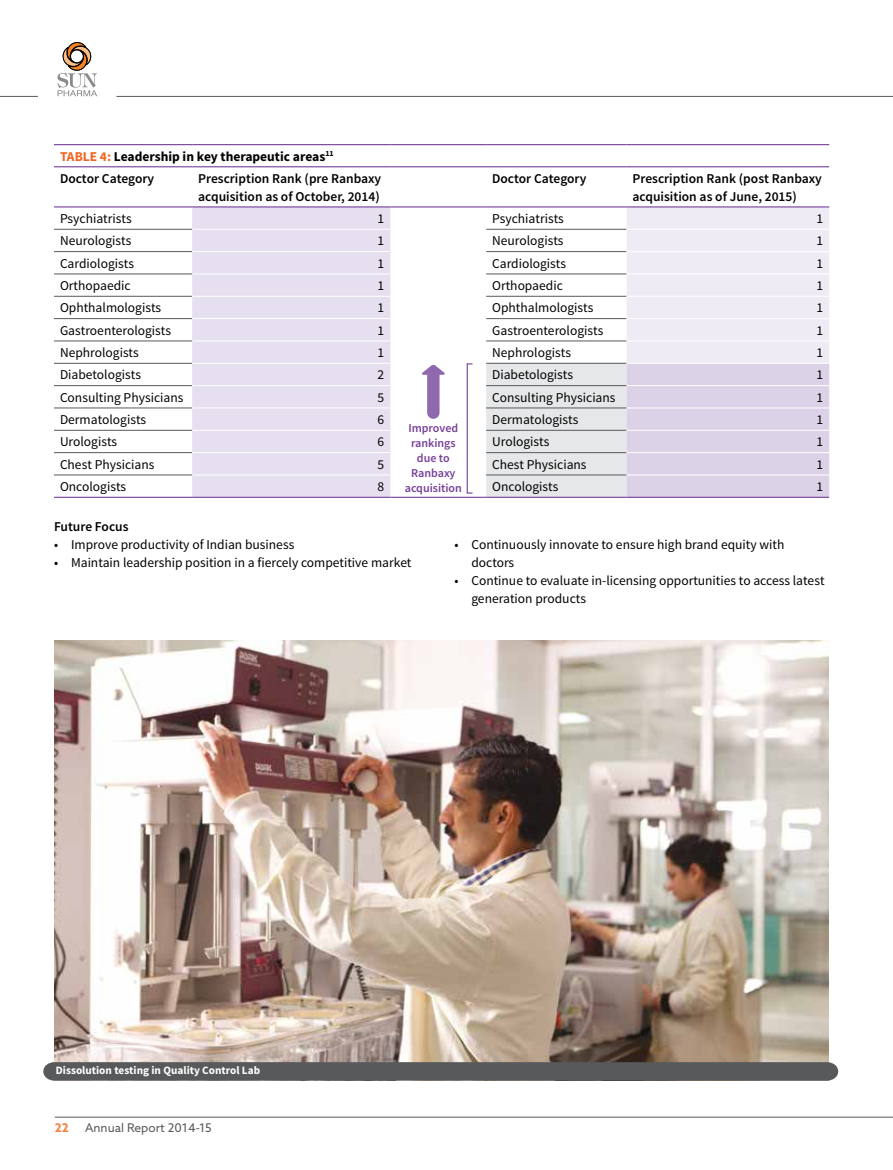
<style>
.page{position:relative;width:893px;height:1170px;background:#fff}
.page>*{position:absolute;margin:0;border:0;box-sizing:border-box;transform-origin:0 0}
.t1{font:13.5px/18px "Source Sans Pro";color:#000}
.t2{font:600 13.5px/18px "Source Sans Pro";color:#000}
.t3{font:700 13.5px/22.2px "Source Sans Pro";color:#000}
.t4{font:600 12px/15px "Source Sans Pro";color:#763f98;text-align:center}
.t5{font:12px "Azo Sans";color:#58595b}
.t6{font:700 12px "Azo Sans";color:#f58345}
.t7{font:700 11.25px "Source Sans Pro";color:#fff}
.s1{color:#f26522}
.s2{font-weight:600}
</style>
<div class="page">
<svg style="left:57px;top:42px;width:40px;height:54px"></svg>
<hr style="left:117px;top:96px;width:776px;height:1px;background:#58595b">
<hr style="left:55px;top:1116px;width:838px;height:1px;background:#58595b">
<hr style="left:0;top:96px;width:38px;height:1px;background:#58595b">
<img style="left:54px;top:640px;width:774px;height:422px">
<div style="left:192px;top:207px;width:198px;height:289px;background:#e6dfef"></div>
<svg style="left:486px;top:207px;width:343px;height:289px"></svg>
<hr style="left:54px;top:229px;width:138px;height:1px;background:#58595b">
<hr style="left:486px;top:229px;width:140px;height:1px;background:#58595b">
<hr style="left:54px;top:251px;width:138px;height:1px;background:#58595b">
<hr style="left:486px;top:251px;width:140px;height:1px;background:#58595b">
<hr style="left:54px;top:274px;width:138px;height:1px;background:#58595b">
<hr style="left:486px;top:274px;width:140px;height:1px;background:#58595b">
<hr style="left:54px;top:296px;width:138px;height:1px;background:#58595b">
<hr style="left:486px;top:296px;width:140px;height:1px;background:#58595b">
<hr style="left:54px;top:318px;width:138px;height:1px;background:#58595b">
<hr style="left:486px;top:318px;width:140px;height:1px;background:#58595b">
<hr style="left:54px;top:340px;width:138px;height:1px;background:#58595b">
<hr style="left:486px;top:340px;width:140px;height:1px;background:#58595b">
<hr style="left:54px;top:363px;width:138px;height:1px;background:#58595b">
<hr style="left:486px;top:363px;width:140px;height:1px;background:#58595b">
<hr style="left:54px;top:385px;width:138px;height:1px;background:#58595b">
<hr style="left:486px;top:385px;width:140px;height:1px;background:#58595b">
<hr style="left:54px;top:407px;width:138px;height:1px;background:#58595b">
<hr style="left:486px;top:407px;width:140px;height:1px;background:#58595b">
<hr style="left:54px;top:430px;width:138px;height:1px;background:#58595b">
<hr style="left:486px;top:430px;width:140px;height:1px;background:#58595b">
<hr style="left:54px;top:452px;width:138px;height:1px;background:#58595b">
<hr style="left:486px;top:452px;width:140px;height:1px;background:#58595b">
<hr style="left:54px;top:474px;width:138px;height:1px;background:#58595b">
<hr style="left:486px;top:474px;width:140px;height:1px;background:#58595b">
<hr style="left:54px;top:144px;width:138px;height:1px;background:#763f98">
<hr style="left:192px;top:144px;width:198px;height:1px;background:#763f98">
<hr style="left:390px;top:144px;width:96px;height:1px;background:#763f98">
<hr style="left:486px;top:144px;width:140px;height:1px;background:#763f98">
<hr style="left:626px;top:144px;width:203px;height:1px;background:#763f98">
<hr style="left:54px;top:166px;width:138px;height:1px;background:#763f98">
<hr style="left:192px;top:166px;width:198px;height:1px;background:#763f98">
<hr style="left:390px;top:166px;width:96px;height:1px;background:#763f98">
<hr style="left:486px;top:166px;width:140px;height:1px;background:#763f98">
<hr style="left:626px;top:166px;width:203px;height:1px;background:#763f98">
<hr style="left:54px;top:206px;width:138px;height:1px;background:#763f98">
<hr style="left:390px;top:206px;width:96px;height:1px;background:#763f98">
<hr style="left:486px;top:206px;width:140px;height:1px;background:#763f98">
<hr style="left:192px;top:206px;width:198px;height:1px;background:#763f98">
<hr style="left:626px;top:206px;width:203px;height:1px;background:#763f98">
<hr style="left:54px;top:496px;width:138px;height:2px;background:#763f98">
<hr style="left:390px;top:496px;width:96px;height:2px;background:#763f98">
<hr style="left:486px;top:496px;width:140px;height:2px;background:#763f98">
<hr style="left:192px;top:496px;width:198px;height:2px;background:#763f98">
<hr style="left:626px;top:496px;width:203px;height:2px;background:#763f98">
<hr style="left:192px;top:229px;width:198px;height:1px;background:#fff">
<hr style="left:192px;top:251px;width:198px;height:1px;background:#fff">
<hr style="left:192px;top:273px;width:198px;height:1px;background:#fff">
<hr style="left:192px;top:296px;width:198px;height:1px;background:#fff">
<hr style="left:192px;top:318px;width:198px;height:1px;background:#fff">
<hr style="left:192px;top:340px;width:198px;height:1px;background:#fff">
<hr style="left:192px;top:363px;width:198px;height:1px;background:#fff">
<hr style="left:192px;top:385px;width:198px;height:1px;background:#fff">
<hr style="left:192px;top:407px;width:198px;height:1px;background:#fff">
<hr style="left:192px;top:430px;width:198px;height:1px;background:#fff">
<hr style="left:192px;top:452px;width:198px;height:1px;background:#fff">
<hr style="left:192px;top:474px;width:198px;height:1px;background:#fff">
<hr style="left:626px;top:229px;width:203px;height:1px;background:#fff">
<hr style="left:626px;top:251px;width:203px;height:1px;background:#fff">
<hr style="left:626px;top:273px;width:203px;height:1px;background:#fff">
<hr style="left:626px;top:296px;width:203px;height:1px;background:#fff">
<hr style="left:626px;top:318px;width:203px;height:1px;background:#fff">
<hr style="left:626px;top:340px;width:203px;height:1px;background:#fff">
<hr style="left:626px;top:363px;width:203px;height:1px;background:#fff">
<hr style="left:626px;top:385px;width:203px;height:1px;background:#fff">
<hr style="left:626px;top:407px;width:203px;height:1px;background:#fff">
<hr style="left:626px;top:430px;width:203px;height:1px;background:#fff">
<hr style="left:626px;top:452px;width:203px;height:1px;background:#fff">
<hr style="left:626px;top:474px;width:203px;height:1px;background:#fff">
<div style="left:467px;top:363px;width:6px;height:130px;border:1px solid #763f98"></div>
<svg style="left:422px;top:365px;width:23px;height:54px"></svg>
<div style="left:43px;top:1062px;width:795px;height:18px;background:#58595b"></div>
<p class="t3" style="left:60px;top:146px;width:275px"><span class="s1">TABLE 4:</span> Leadership in key therapeutic areas<sup>11<br></sup><span class="s2">Doctor Category</span></p>
<p class="t2" style="left:198px;top:170px;width:184px">Prescription Rank (pre Ranbaxy acquisition as of October, 2014)</p>
<p class="t2" style="left:492px;top:170px;width:96px">Doctor Category</p>
<p class="t2" style="left:632px;top:170px;width:191px">Prescription Rank (post Ranbaxy acquisition as of June, 2015)</p>
<p class="t1" style="left:60px;top:210px;width:73px">Psychiatrists</p>
<p class="t1" style="left:378px;top:210px;width:8px">1</p>
<p class="t1" style="left:492px;top:210px;width:73px">Psychiatrists</p>
<p class="t1" style="left:816px;top:210px;width:8px">1</p>
<p class="t1" style="left:60px;top:232px;width:73px">Neurologists</p>
<p class="t1" style="left:378px;top:232px;width:8px">1</p>
<p class="t1" style="left:492px;top:232px;width:73px">Neurologists</p>
<p class="t1" style="left:816px;top:232px;width:8px">1</p>
<p class="t1" style="left:60px;top:254px;width:75px">Cardiologists</p>
<p class="t1" style="left:378px;top:254px;width:8px">1</p>
<p class="t1" style="left:492px;top:254px;width:75px">Cardiologists</p>
<p class="t1" style="left:816px;top:254px;width:8px">1</p>
<p class="t1" style="left:60px;top:277px;width:72px">Orthopaedic</p>
<p class="t1" style="left:378px;top:277px;width:8px">1</p>
<p class="t1" style="left:492px;top:277px;width:72px">Orthopaedic</p>
<p class="t1" style="left:816px;top:277px;width:8px">1</p>
<p class="t1" style="left:60px;top:299px;width:103px">Ophthalmologists</p>
<p class="t1" style="left:378px;top:299px;width:8px">1</p>
<p class="t1" style="left:492px;top:299px;width:103px">Ophthalmologists</p>
<p class="t1" style="left:816px;top:299px;width:8px">1</p>
<p class="t1" style="left:60px;top:321px;width:113px">Gastroenterologists</p>
<p class="t1" style="left:378px;top:321px;width:8px">1</p>
<p class="t1" style="left:492px;top:321px;width:113px">Gastroenterologists</p>
<p class="t1" style="left:816px;top:321px;width:8px">1</p>
<p class="t1" style="left:60px;top:344px;width:80px">Nephrologists</p>
<p class="t1" style="left:378px;top:344px;width:8px">1</p>
<p class="t1" style="left:492px;top:344px;width:80px">Nephrologists</p>
<p class="t1" style="left:816px;top:344px;width:8px">1</p>
<p class="t1" style="left:60px;top:366px;width:83px">Diabetologists</p>
<p class="t1" style="left:378px;top:366px;width:8px">2</p>
<p class="t1" style="left:492px;top:366px;width:82px">Diabetologists</p>
<p class="t1" style="left:816px;top:366px;width:8px">1</p>
<p class="t1" style="left:60px;top:388px;width:125px">Consulting Physicians</p>
<p class="t1" style="left:378px;top:388px;width:8px">5</p>
<p class="t1" style="left:492px;top:388px;width:125px">Consulting Physicians</p>
<p class="t1" style="left:816px;top:388px;width:8px">1</p>
<p class="t1" style="left:60px;top:411px;width:88px">Dermatologists</p>
<p class="t1" style="left:378px;top:411px;width:8px">6</p>
<p class="t1" style="left:492px;top:411px;width:88px">Dermatologists</p>
<p class="t1" style="left:816px;top:411px;width:8px">1</p>
<p class="t1" style="left:60px;top:433px;width:59px">Urologists</p>
<p class="t1" style="left:378px;top:433px;width:8px">6</p>
<p class="t1" style="left:492px;top:433px;width:59px">Urologists</p>
<p class="t1" style="left:816px;top:433px;width:8px">1</p>
<p class="t1" style="left:60px;top:455px;width:96px">Chest Physicians</p>
<p class="t1" style="left:378px;top:455px;width:8px">5</p>
<p class="t1" style="left:492px;top:455px;width:96px">Chest Physicians</p>
<p class="t1" style="left:816px;top:455px;width:8px">1</p>
<p class="t1" style="left:60px;top:478px;width:68px">Oncologists</p>
<p class="t1" style="left:378px;top:478px;width:8px">8</p>
<p class="t1" style="left:492px;top:478px;width:68px">Oncologists</p>
<p class="t1" style="left:816px;top:478px;width:8px">1</p>
<p class="t4" style="left:405px;top:421px;width:59px">Improved rankings due to<br>Ranbaxy acquisition</p>
<p class="t2" style="left:54px;top:518px;width:76px">Future Focus</p>
<p class="t1" style="left:54px;top:536px;width:242px">• Improve productivity of Indian business</p>
<p class="t1" style="left:54px;top:554px;width:359px">• Maintain leadership position in a fiercely competitive market</p>
<p class="t1" style="left:471px;top:536px;width:315px;text-indent:-17px">• Continuously innovate to ensure high brand equity with doctors</p>
<p class="t1" style="left:471px;top:572px;width:355px;text-indent:-17px">• Continue to evaluate in-licensing opportunities to access latest generation products</p>
<p class="t7" style="left:56px;top:1062px;width:206px">Dissolution testing in Quality Control Lab</p>
<p class="t6" style="left:55px;top:1119px;width:15px">22</p>
<p class="t5" style="left:85px;top:1119px;width:128px">Annual Report 2014-15</p>
</div>
